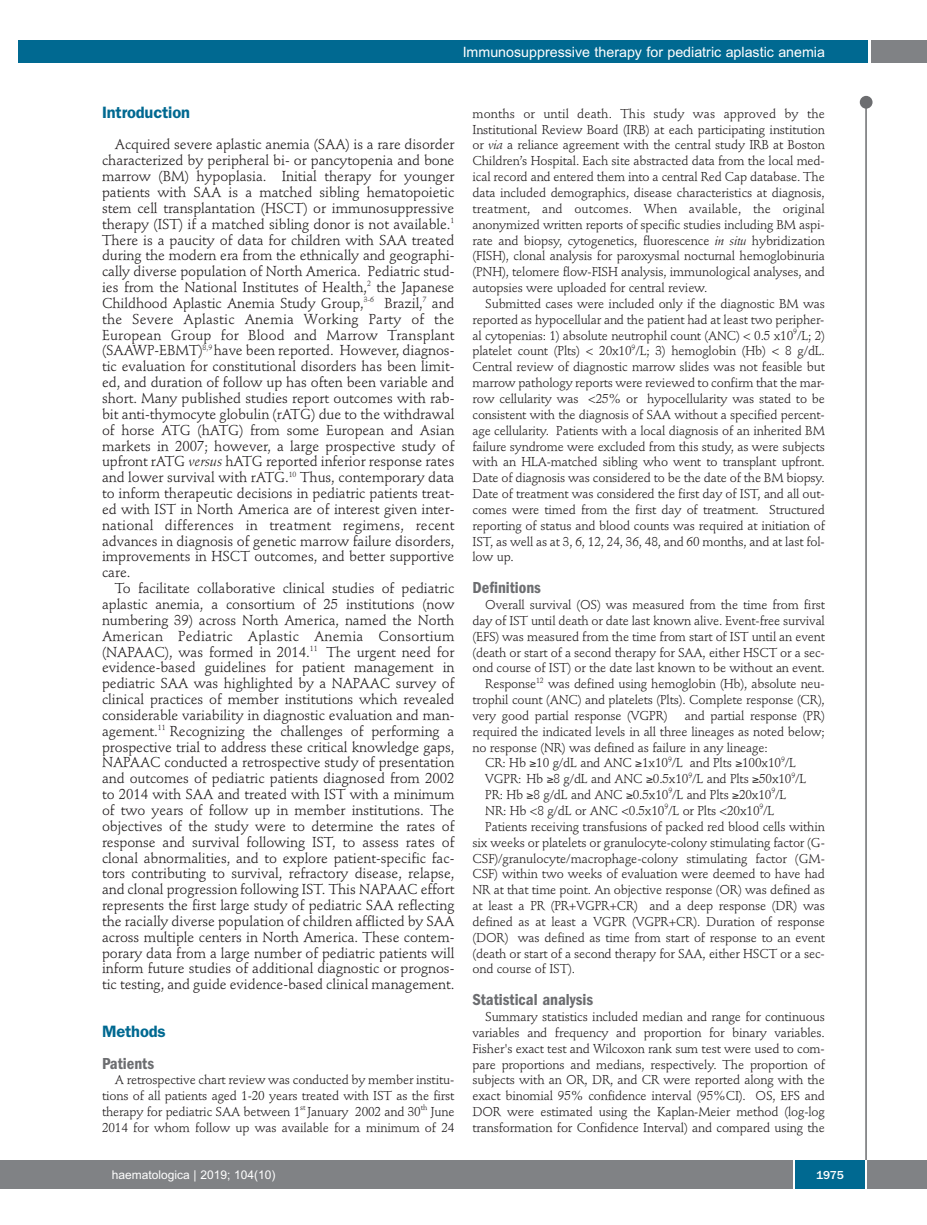
<style>
.page{position:relative;width:927px;height:1225px;background:#fff}
.page>*{position:absolute;margin:0;border:0;box-sizing:border-box;transform-origin:0 0}
.t1{font:600 condensed 16.5px "Franklin Gothic";color:#6c6d70}
.t2{font:600 16.5px "Franklin Gothic";letter-spacing:-.01em;color:#006991}
.t3{font:14.25px/15.9px "Stempel Schneidler";letter-spacing:-.005em;color:#231f20;text-align:justify}
.t4{font:14.25px "Arial";color:#fff}
.t5{font:12.75px/15.9px "Stempel Schneidler";letter-spacing:-.01em;color:#231f20;text-align:justify}
.t6{font:12px "Arial";color:#fff}
.t7{font:500 12px "Franklin Gothic";color:#fff}
.s1{font-style:italic}
</style>
<div class="page">
<div style="left:860px;top:96px;width:12px;height:13px;background:#6c6d70;border-radius:50%"></div>
<hr style="left:865px;top:98px;width:2px;height:1062px;background:#6c6d70">
<div style="left:871px;top:40px;width:56px;height:22px;background:#808285"></div>
<div style="left:18px;top:40px;width:849px;height:22px;background:#006991"></div>
<div style="left:17px;top:1160px;width:910px;height:28px;background:#808285"></div>
<div style="left:795px;top:1160px;width:70px;height:28px;background:#006991"></div>
<hr style="left:793px;top:1160px;width:2px;height:28px;background:#fff">
<hr style="left:865px;top:1160px;width:2px;height:28px;background:#fff">
<div style="left:0;top:1160px;width:17px;height:28px;background:#808285"></div>
<p class="t4" style="left:463px;top:44px;width:364px">Immunosuppressive therapy for pediatric aplastic anemia</p>
<p class="t2" style="left:102px;top:106px;width:89px">Introduction</p>
<p class="t3" style="left:102px;top:138px;width:354px;text-indent:13px">Acquired severe aplastic anemia (SAA) is a rare disorder characterized by peripheral bi- or pancytopenia and bone marrow (BM) hypoplasia. Initial therapy for younger patients with SAA is a matched sibling hematopoietic stem cell transplantation (HSCT) or immunosuppressive therapy (IST) if a matched sibling donor is not available.<sup>1<br></sup>There is a paucity of data for children with SAA treated during the modern era from the ethnically and geographi&shy;cally diverse population of North America. Pediatric stud&shy;ies from the National Institutes of Health,<sup>2</sup> the Japanese Childhood Aplastic Anemia Study Group,<sup>3-6</sup> Brazil,<sup>7</sup> and the Severe Aplastic Anemia Working Party of the European Group for Blood and Marrow Transplant (SAAWP-EBMT)<sup>8,9</sup> have been reported. However, diagnos&shy;tic evaluation for constitutional disorders has been limit&shy;ed, and duration of follow up has often been variable and short. Many published studies report outcomes with rab&shy;bit anti-thymocyte globulin (rATG) due to the withdrawal of horse ATG (hATG) from some European and Asian markets in 2007; however, a large prospective study of upfront rATG <span class="s1">versus</span> hATG reported inferior response rates and lower survival with rATG.<sup>10</sup> Thus, contemporary data to inform therapeutic decisions in pediatric patients treat&shy;ed with IST in North America are of interest given inter&shy;national differences in treatment regimens, recent advances in diagnosis of genetic marrow failure disorders, improvements in HSCT outcomes, and better supportive care.</p>
<p class="t3" style="left:102px;top:581px;width:354px;text-indent:13px">To facilitate collaborative clinical studies of pediatric aplastic anemia, a consortium of 25 institutions (now numbering 39) across North America, named the North American Pediatric Aplastic Anemia Consortium (NAPAAC), was formed in 2014.<sup>11</sup> The urgent need for evidence-based guidelines for patient management in pediatric SAA was highlighted by a NAPAAC survey of clinical practices of member institutions which revealed considerable variability in diagnostic evaluation and man&shy;agement.<sup>11</sup> Recognizing the challenges of performing a prospective trial to address these critical knowledge gaps, NAPAAC conducted a retrospective study of presentation and outcomes of pediatric patients diagnosed from 2002 to 2014 with SAA and treated with IST with a minimum of two years of follow up in member institutions. The objectives of the study were to determine the rates of response and survival following IST, to assess rates of clonal abnormalities, and to explore patient-specific fac&shy;tors contributing to survival, refractory disease, relapse, and clonal progression following IST. This NAPAAC effort represents the first large study of pediatric SAA reflecting the racially diverse population of children afflicted by SAA across multiple centers in North America. These contem&shy;porary data from a large number of pediatric patients will inform future studies of additional diagnostic or prognos&shy;tic testing, and guide evidence-based clinical management.</p>
<p class="t2" style="left:102px;top:1025px;width:65px">Methods</p>
<p class="t1" style="left:102px;top:1057px;width:54px">Patients</p>
<p class="t5" style="left:102px;top:1073px;width:354px;text-indent:13px">A retrospective chart review was conducted by member institu&shy;tions of all patients aged 1-20 years treated with IST as the first therapy for pediatric SAA between 1<sup>st</sup> January 2002 and 30<sup>th</sup> June 2014 for whom follow up was available for a minimum of 24</p>
<p class="t5" style="left:472px;top:107px;width:354px">months or until death. This study was approved by the Institutional Review Board (IRB) at each participating institution or <span class="s1">via</span> a reliance agreement with the central study IRB at Boston Children’s Hospital. Each site abstracted data from the local med&shy;ical record and entered them into a central Red Cap database. The data included demographics, disease characteristics at diagnosis, treatment, and outcomes. When available, the original anonymized written reports of specific studies including BM aspi&shy;rate and biopsy, cytogenetics, fluorescence <span class="s1">in situ</span> hybridization (FISH), clonal analysis for paroxysmal nocturnal hemoglobinuria (PNH), telomere flow-FISH analysis, immunological analyses, and autopsies were uploaded for central review.</p>
<p class="t5" style="left:472px;top:297px;width:354px;text-indent:13px">Submitted cases were included only if the diagnostic BM was reported as hypocellular and the patient had at least two peripher&shy;al cytopenias: 1) absolute neutrophil count (ANC) &lt; 0.5 x10<sup>9</sup>/L; 2) platelet count (Plts) &lt; 20x10<sup>9</sup>/L; 3) hemoglobin (Hb) &lt; 8 g/dL.<br>Central review of diagnostic marrow slides was not feasible but marrow pathology reports were reviewed to confirm that the mar&shy;row cellularity was &lt;25% or hypocellularity was stated to be consistent with the diagnosis of SAA without a specified percent&shy;age cellularity. Patients with a local diagnosis of an inherited BM failure syndrome were excluded from this study, as were subjects with an HLA-matched sibling who went to transplant upfront.<br>Date of diagnosis was considered to be the date of the BM biopsy.<br>Date of treatment was considered the first day of IST, and all out&shy;comes were timed from the first day of treatment. Structured reporting of status and blood counts was required at initiation of IST, as well as at 3, 6, 12, 24, 36, 48, and 60 months, and at last fol&shy;low up.</p>
<p class="t1" style="left:472px;top:582px;width:70px">Definitions</p>
<p class="t5" style="left:485px;top:598px;width:341px">Overall survival (OS) was measured from the time from first</p>
<p class="t5" style="left:472px;top:614px;width:354px">day of IST until death or date last known alive. Event-free survival</p>
<p class="t5" style="left:472px;top:629px;width:354px">(EFS) was measured from the time from start of IST until an event</p>
<p class="t5" style="left:472px;top:645px;width:354px">(death or start of a second therapy for SAA, either HSCT or a sec-</p>
<p class="t5" style="left:472px;top:661px;width:354px">ond course of IST) or the date last known to be without an event.</p>
<p class="t5" style="left:485px;top:677px;width:341px">Response<sup>12</sup> was defined using hemoglobin (Hb), absolute neu-</p>
<p class="t5" style="left:472px;top:693px;width:354px">trophil count (ANC) and platelets (Plts). Complete response (CR),</p>
<p class="t5" style="left:472px;top:709px;width:197px">very good partial response (VGPR)</p>
<p class="t5" style="left:685px;top:709px;width:142px">and partial response (PR)</p>
<p class="t5" style="left:472px;top:724px;width:354px">required the indicated levels in all three lineages as noted below;</p>
<p class="t5" style="left:472px;top:740px;width:297px">no response (NR) was defined as failure in any lineage:</p>
<p class="t5" style="left:485px;top:756px;width:312px">CR: Hb ≥10 g/dL and ANC ≥1x10<sup>9</sup>/L and Plts ≥100x10<sup>9</sup>/L</p>
<p class="t5" style="left:485px;top:772px;width:323px">VGPR: Hb ≥8 g/dL and ANC ≥0.5x10<sup>9</sup>/L and Plts ≥50x10<sup>9</sup>/L</p>
<p class="t5" style="left:485px;top:788px;width:303px">PR: Hb ≥8 g/dL and ANC ≥0.5x10<sup>9</sup>/L and Plts ≥20x10<sup>9</sup>/L</p>
<p class="t5" style="left:485px;top:804px;width:291px">NR: Hb &lt;8 g/dL or ANC &lt;0.5x10<sup>9</sup>/L or Plts &lt;20x10<sup>9</sup>/L</p>
<p class="t5" style="left:485px;top:819px;width:341px">Patients receiving transfusions of packed red blood cells within</p>
<p class="t5" style="left:472px;top:835px;width:354px">six weeks or platelets or granulocyte-colony stimulating factor (G-</p>
<p class="t5" style="left:472px;top:851px;width:354px">CSF)/granulocyte/macrophage-colony stimulating factor (GM-</p>
<p class="t5" style="left:472px;top:867px;width:354px">CSF) within two weeks of evaluation were deemed to have had</p>
<p class="t5" style="left:472px;top:883px;width:354px">NR at that time point. An objective response (OR) was defined as</p>
<p class="t5" style="left:472px;top:899px;width:354px">at least a PR (PR+VGPR+CR) and a deep response (DR) was</p>
<p class="t5" style="left:472px;top:915px;width:354px">defined as at least a VGPR (VGPR+CR). Duration of response</p>
<p class="t5" style="left:472px;top:930px;width:354px">(DOR) was defined as time from start of response to an event</p>
<p class="t5" style="left:472px;top:946px;width:354px">(death or start of a second therapy for SAA, either HSCT or a sec-</p>
<p class="t5" style="left:472px;top:962px;width:104px">ond course of IST).</p>
<p class="t1" style="left:472px;top:994px;width:122px">Statistical analysis</p>
<p class="t5" style="left:472px;top:1010px;width:354px;text-indent:13px">Summary statistics included median and range for continuous variables and frequency and proportion for binary variables.<br>Fisher's exact test and Wilcoxon rank sum test were used to com&shy;pare proportions and medians, respectively. The proportion of subjects with an OR, DR, and CR were reported along with the exact binomial 95% confidence interval (95%CI). OS, EFS and DOR were estimated using the Kaplan-Meier method (log-log transformation for Confidence Interval) and compared using the</p>
<p class="t6" style="left:112px;top:1167px;width:165px">haematologica | 2019; 104(10)</p>
<p class="t7" style="left:816px;top:1167px;width:29px">1975</p>
</div>
